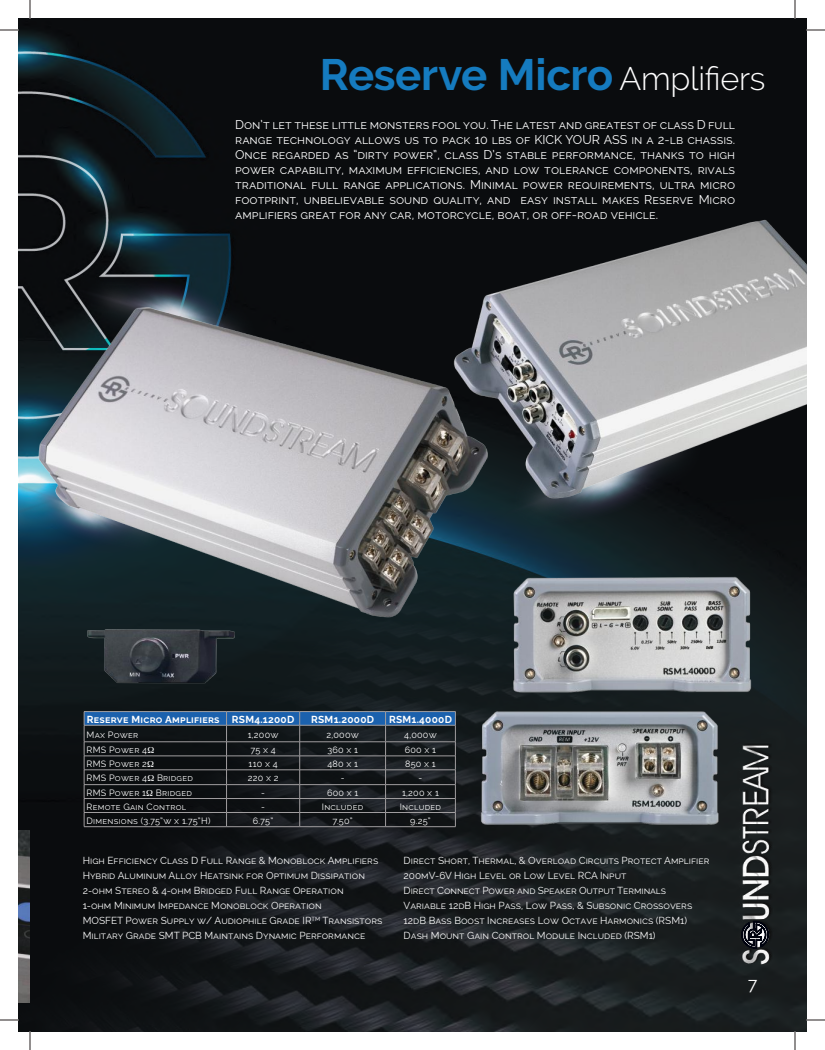
<style>
.page{position:relative;width:825px;height:1050px;background:#fff}
.page>*{position:absolute;margin:0;border:0;box-sizing:border-box;transform-origin:0 0}
.t1{font:700 43.75px "Raleway";letter-spacing:-.01em;color:#157bbf}
.t2{font:17.5px "Raleway";color:#fff}
.t3{font:12.5px/15px "Raleway";color:#fff;text-align:justify}
.t4{font:700 10.12px "Raleway";letter-spacing:.025em;color:#fff}
.t5{font:10px/15px "Raleway";color:#fff}
.t6{font:9px "Raleway";letter-spacing:.025em;color:#fff}
.s1{font-weight:300;font-size:32.5px;color:#fff}
</style>
<div class="page">
<img style="left:19px;top:19px;width:787px;height:1012px">
<img style="left:736px;top:735px;width:39px;height:240px">
<svg style="left:741px;top:888px;width:28px;height:92px;background:#4b4e51"></svg>
<img style="left:85px;top:628px;width:152px;height:56px">
<hr style="left:84px;top:711px;width:143px;height:1px;background:#a09d9f">
<hr style="left:227px;top:711px;width:73px;height:1px;background:#a09d9f">
<hr style="left:300px;top:711px;width:86px;height:1px;background:#a09d9f">
<hr style="left:386px;top:711px;width:70px;height:1px;background:#a09d9f">
<img style="left:44px;top:224px;width:259px;height:74px">
<img style="left:495px;top:510px;width:262px;height:79px">
<img style="left:19px;top:437px;width:10px;height:100px">
<img style="left:29px;top:298px;width:466px;height:330px">
<img style="left:443px;top:207px;width:363px;height:303px">
<img style="left:503px;top:568px;width:259px;height:134px">
<img style="left:476px;top:705px;width:250px;height:126px">
<img style="left:19px;top:831px;width:11px;height:172px">
<img style="left:19px;top:537px;width:10px;height:104px">
<svg style="left:0;top:30px;width:19px;height:1px"></svg>
<svg style="left:806px;top:30px;width:19px;height:1px"></svg>
<svg style="left:0;top:1020px;width:19px;height:1px"></svg>
<svg style="left:806px;top:1020px;width:19px;height:1px"></svg>
<svg style="left:30px;top:0;width:1px;height:19px"></svg>
<svg style="left:30px;top:1031px;width:1px;height:19px"></svg>
<svg style="left:795px;top:0;width:1px;height:19px"></svg>
<svg style="left:795px;top:1031px;width:1px;height:19px"></svg>
<svg style="left:84px;top:712px;width:372px;height:115px;background:#1d2832"></svg>
<h1 class="t1" style="left:320px;top:50px;width:447px">Reserve Micro <span class="s1">Amplifiers</span></h1>
<p class="t3" style="left:235px;top:117px;width:502px">Don’t let these little monsters fool you. The latest and greatest of class D full range technology allows us to pack 10 lbs of KICK YOUR ASS in a 2-lb chassis.<br>Once regarded as “dirty power”, class D’s stable performance, thanks to high power capability, maximum efficiencies, and low tolerance components, rivals traditional full range applications. Minimal power requirements, ultra micro footprint, unbelievable sound quality, and easy install makes Reserve Micro amplifiers great for any car, motorcycle, boat, or off-road vehicle.</p>
<p class="t4" style="left:87px;top:714px;width:209px">Reserve Micro Amplifiers RSM4.1200D</p>
<p class="t4" style="left:311px;top:714px;width:64px">RSM1.2000D</p>
<p class="t4" style="left:389px;top:714px;width:64px">RSM1.4000D</p>
<p class="t6" style="left:87px;top:729px;width:53px">Max Power</p>
<p class="t6" style="left:248px;top:729px;width:32px">1,200w</p>
<p class="t6" style="left:326px;top:729px;width:34px">2,000w</p>
<p class="t6" style="left:404px;top:729px;width:34px">4,000w</p>
<p class="t6" style="left:87px;top:745px;width:62px">RMS Power 4</p>
<p class="t6" style="left:250px;top:745px;width:27px">75 x 4</p>
<p class="t6" style="left:327px;top:745px;width:32px">360 x 1</p>
<p class="t6" style="left:405px;top:745px;width:33px">600 x 1</p>
<p class="t6" style="left:87px;top:759px;width:62px">RMS Power 2</p>
<p class="t6" style="left:249px;top:759px;width:31px">110 x 4</p>
<p class="t6" style="left:327px;top:759px;width:32px">480 x 1</p>
<p class="t6" style="left:405px;top:759px;width:32px">850 x 1</p>
<p class="t6" style="left:87px;top:773px;width:108px">RMS Power 4 Bridged</p>
<p class="t6" style="left:248px;top:773px;width:32px">220 x 2</p>
<p class="t6" style="left:341px;top:773px;width:5px">-</p>
<p class="t6" style="left:419px;top:773px;width:5px">-</p>
<p class="t6" style="left:87px;top:787px;width:107px">RMS Power 1 Bridged</p>
<p class="t6" style="left:261px;top:787px;width:5px">-</p>
<p class="t6" style="left:327px;top:787px;width:33px">600 x 1</p>
<p class="t6" style="left:402px;top:787px;width:38px">1,200 x 1</p>
<p class="t6" style="left:87px;top:801px;width:101px">Remote Gain Control</p>
<p class="t6" style="left:261px;top:801px;width:5px">-</p>
<p class="t6" style="left:322px;top:801px;width:43px">Included</p>
<p class="t6" style="left:400px;top:801px;width:43px">Included</p>
<p class="t6" style="left:87px;top:815px;width:125px">Dimensions (3.75”w x 1.75”H)</p>
<p class="t6" style="left:253px;top:815px;width:22px">6.75”</p>
<p class="t6" style="left:332px;top:815px;width:22px">7.50”</p>
<p class="t6" style="left:410px;top:815px;width:22px">9.25”</p>
<p class="t5" style="left:83px;top:853px;width:301px">High Efficiency Class D Full Range &amp; Monoblock Amplifiers Hybrid Aluminum Alloy Heatsink for Optimum Dissipation 2-ohm Stereo &amp; 4-ohm Bridged Full Range Operation<br>1-ohm Minimum Impedance Monoblock Operation<br>MOSFET Power Supply w/ Audiophile Grade IR<sup>TM</sup> Transistors Military Grade SMT PCB Maintains Dynamic Performance</p>
<p class="t5" style="left:404px;top:853px;width:307px">Direct Short, Thermal, &amp; Overload Circuits Protect Amplifier 200mV-6V High Level or Low Level RCA Input<br>Direct Connect Power and Speaker Output Terminals Variable 12dB High Pass, Low Pass, &amp; Subsonic Crossovers 12dB Bass Boost Increases Low Octave Harmonics (RSM1)<br>Dash Mount Gain Control Module Included (RSM1)</p>
<h2 class="t2" style="left:748px;top:974px;width:11px">7</h2>
</div>
